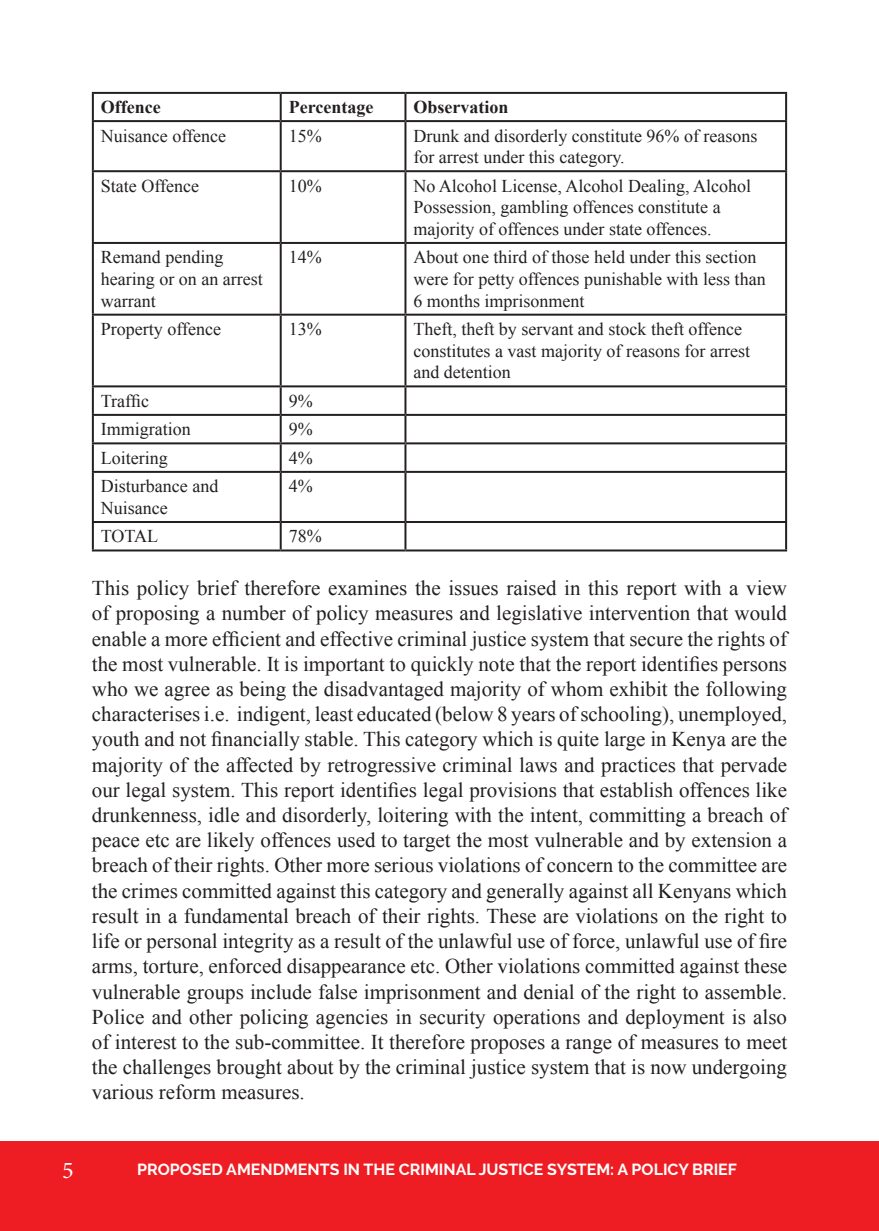
<style>
.page{position:relative;width:879px;height:1231px;background:#fff}
.page>*{position:absolute;margin:0;border:0;box-sizing:border-box;transform-origin:0 0}
.t1{font:24px "Minion Pro";color:#fff}
.t2{font:21px/25.2px "Times New Roman";color:#231f20;text-align:justify}
.t3{font:18px/21.6px "Times New Roman";color:#231f20}
.t4{font:700 18px "Times New Roman";color:#231f20}
.t5{font:700 16px "Raleway";color:#fff}
</style>
<div class="page">
<div style="left:0;top:1141px;width:879px;height:89px;background:#ee1d23"></div>
<hr style="left:92px;top:92px;width:189px;height:2px;background:#231f20">
<hr style="left:92px;top:94px;width:2px;height:26px;background:#231f20">
<hr style="left:281px;top:92px;width:124px;height:2px;background:#231f20">
<hr style="left:280px;top:94px;width:2px;height:26px;background:#231f20">
<hr style="left:405px;top:92px;width:382px;height:2px;background:#231f20">
<hr style="left:404px;top:94px;width:2px;height:26px;background:#231f20">
<hr style="left:785px;top:94px;width:2px;height:26px;background:#231f20">
<hr style="left:92px;top:120px;width:189px;height:2px;background:#231f20">
<hr style="left:92px;top:122px;width:2px;height:48px;background:#231f20">
<hr style="left:281px;top:120px;width:124px;height:2px;background:#231f20">
<hr style="left:280px;top:122px;width:2px;height:48px;background:#231f20">
<hr style="left:405px;top:120px;width:382px;height:2px;background:#231f20">
<hr style="left:404px;top:122px;width:2px;height:48px;background:#231f20">
<hr style="left:785px;top:122px;width:2px;height:48px;background:#231f20">
<hr style="left:92px;top:170px;width:189px;height:2px;background:#231f20">
<hr style="left:92px;top:172px;width:2px;height:70px;background:#231f20">
<hr style="left:281px;top:170px;width:124px;height:2px;background:#231f20">
<hr style="left:280px;top:172px;width:2px;height:70px;background:#231f20">
<hr style="left:405px;top:170px;width:382px;height:2px;background:#231f20">
<hr style="left:404px;top:172px;width:2px;height:70px;background:#231f20">
<hr style="left:785px;top:172px;width:2px;height:70px;background:#231f20">
<hr style="left:92px;top:242px;width:189px;height:2px;background:#231f20">
<hr style="left:92px;top:244px;width:2px;height:69px;background:#231f20">
<hr style="left:281px;top:242px;width:124px;height:2px;background:#231f20">
<hr style="left:280px;top:244px;width:2px;height:69px;background:#231f20">
<hr style="left:405px;top:242px;width:382px;height:2px;background:#231f20">
<hr style="left:404px;top:244px;width:2px;height:69px;background:#231f20">
<hr style="left:785px;top:244px;width:2px;height:69px;background:#231f20">
<hr style="left:92px;top:313px;width:189px;height:2px;background:#231f20">
<hr style="left:92px;top:315px;width:2px;height:70px;background:#231f20">
<hr style="left:281px;top:313px;width:124px;height:2px;background:#231f20">
<hr style="left:280px;top:315px;width:2px;height:70px;background:#231f20">
<hr style="left:405px;top:313px;width:382px;height:2px;background:#231f20">
<hr style="left:404px;top:315px;width:2px;height:70px;background:#231f20">
<hr style="left:785px;top:315px;width:2px;height:70px;background:#231f20">
<hr style="left:92px;top:385px;width:189px;height:2px;background:#231f20">
<hr style="left:92px;top:387px;width:2px;height:27px;background:#231f20">
<hr style="left:281px;top:385px;width:124px;height:2px;background:#231f20">
<hr style="left:280px;top:387px;width:2px;height:27px;background:#231f20">
<hr style="left:405px;top:385px;width:382px;height:2px;background:#231f20">
<hr style="left:404px;top:387px;width:2px;height:27px;background:#231f20">
<hr style="left:785px;top:387px;width:2px;height:27px;background:#231f20">
<hr style="left:92px;top:414px;width:189px;height:2px;background:#231f20">
<hr style="left:92px;top:416px;width:2px;height:26px;background:#231f20">
<hr style="left:281px;top:414px;width:124px;height:2px;background:#231f20">
<hr style="left:280px;top:416px;width:2px;height:26px;background:#231f20">
<hr style="left:405px;top:414px;width:382px;height:2px;background:#231f20">
<hr style="left:404px;top:416px;width:2px;height:26px;background:#231f20">
<hr style="left:785px;top:416px;width:2px;height:26px;background:#231f20">
<hr style="left:92px;top:442px;width:189px;height:2px;background:#231f20">
<hr style="left:92px;top:444px;width:2px;height:27px;background:#231f20">
<hr style="left:281px;top:442px;width:124px;height:2px;background:#231f20">
<hr style="left:280px;top:444px;width:2px;height:27px;background:#231f20">
<hr style="left:405px;top:442px;width:382px;height:2px;background:#231f20">
<hr style="left:404px;top:444px;width:2px;height:27px;background:#231f20">
<hr style="left:785px;top:444px;width:2px;height:27px;background:#231f20">
<hr style="left:92px;top:471px;width:189px;height:2px;background:#231f20">
<hr style="left:92px;top:473px;width:2px;height:48px;background:#231f20">
<hr style="left:281px;top:471px;width:124px;height:2px;background:#231f20">
<hr style="left:280px;top:473px;width:2px;height:48px;background:#231f20">
<hr style="left:405px;top:471px;width:382px;height:2px;background:#231f20">
<hr style="left:404px;top:473px;width:2px;height:48px;background:#231f20">
<hr style="left:785px;top:473px;width:2px;height:48px;background:#231f20">
<hr style="left:92px;top:521px;width:189px;height:2px;background:#231f20">
<hr style="left:92px;top:523px;width:2px;height:26px;background:#231f20">
<hr style="left:281px;top:521px;width:124px;height:2px;background:#231f20">
<hr style="left:280px;top:523px;width:2px;height:26px;background:#231f20">
<hr style="left:405px;top:521px;width:382px;height:2px;background:#231f20">
<hr style="left:404px;top:523px;width:2px;height:26px;background:#231f20">
<hr style="left:785px;top:523px;width:2px;height:26px;background:#231f20">
<hr style="left:92px;top:549px;width:189px;height:2px;background:#231f20">
<hr style="left:281px;top:549px;width:124px;height:2px;background:#231f20">
<hr style="left:405px;top:549px;width:382px;height:2px;background:#231f20">
<p class="t4" style="left:101px;top:95px;width:61px">Offence</p>
<p class="t4" style="left:289px;top:95px;width:86px">Percentage</p>
<p class="t4" style="left:413px;top:95px;width:97px">Observation</p>
<p class="t3" style="left:101px;top:124px;width:127px">Nuisance offence</p>
<p class="t3" style="left:289px;top:124px;width:34px">15%</p>
<p class="t3" style="left:413px;top:124px;width:345px">Drunk and disorderly constitute 96% of reasons for arrest under this category.</p>
<p class="t3" style="left:101px;top:174px;width:100px">State Offence</p>
<p class="t3" style="left:289px;top:174px;width:34px">10%</p>
<p class="t3" style="left:413px;top:174px;width:339px">No Alcohol License, Alcohol Dealing, Alcohol<br>Possession, gambling offences constitute a majority of offences under state offences.</p>
<p class="t3" style="left:101px;top:246px;width:163px">Remand pending hearing or on an arrest warrant</p>
<p class="t3" style="left:289px;top:246px;width:34px">14%</p>
<p class="t3" style="left:413px;top:246px;width:354px">About one third of those held under this section were for petty offences punishable with less than<br>6 months imprisonment</p>
<p class="t3" style="left:101px;top:318px;width:122px">Property offence</p>
<p class="t3" style="left:289px;top:318px;width:34px">13%</p>
<p class="t3" style="left:413px;top:318px;width:338px">Theft, theft by servant and stock theft offence constitutes a vast majority of reasons for arrest and detention</p>
<p class="t3" style="left:101px;top:390px;width:50px">Traffic</p>
<p class="t3" style="left:289px;top:390px;width:25px">9%</p>
<p class="t3" style="left:101px;top:418px;width:92px">Immigration</p>
<p class="t3" style="left:289px;top:418px;width:25px">9%</p>
<p class="t3" style="left:101px;top:446px;width:68px">Loitering</p>
<p class="t3" style="left:289px;top:446px;width:25px">4%</p>
<p class="t3" style="left:101px;top:475px;width:119px">Disturbance and<br>Nuisance</p>
<p class="t3" style="left:289px;top:475px;width:25px">4%</p>
<p class="t3" style="left:101px;top:525px;width:59px">TOTAL</p>
<p class="t3" style="left:289px;top:525px;width:34px">78%</p>
<p class="t2" style="left:92px;top:575px;width:697px">This policy brief therefore examines the issues raised in this report with a view of proposing a number of policy measures and legislative intervention that would enable a more efficient and effective criminal justice system that secure the rights of the most vulnerable. It is important to quickly note that the report identifies persons who we agree as being the disadvantaged majority of whom exhibit the following characterises i.e. indigent, least educated (below 8 years of schooling), unemployed, youth and not financially stable. This category which is quite large in Kenya are the majority of the affected by retrogressive criminal laws and practices that pervade our legal system. This report identifies legal provisions that establish offences like drunkenness, idle and disorderly, loitering with the intent, committing a breach of peace etc are likely offences used to target the most vulnerable and by extension a breach of their rights. Other more serious violations of concern to the committee are the crimes committed against this category and generally against all Kenyans which result in a fundamental breach of their rights. These are violations on the right to life or personal integrity as a result of the unlawful use of force, unlawful use of fire arms, torture, enforced disappearance etc. Other violations committed against these vulnerable groups include false imprisonment and denial of the right to assemble.<br>Police and other policing agencies in security operations and deployment is also of interest to the sub-committee. It therefore proposes a range of measures to meet the challenges brought about by the criminal justice system that is now undergoing various reform measures.</p>
<p class="t1" style="left:62px;top:1153px;width:13px">5</p>
<p class="t5" style="left:137px;top:1160px;width:601px">PROPOSED AMENDMENTS IN THE CRIMINAL JUSTICE SYSTEM: A POLICY BRIEF</p>
</div>
